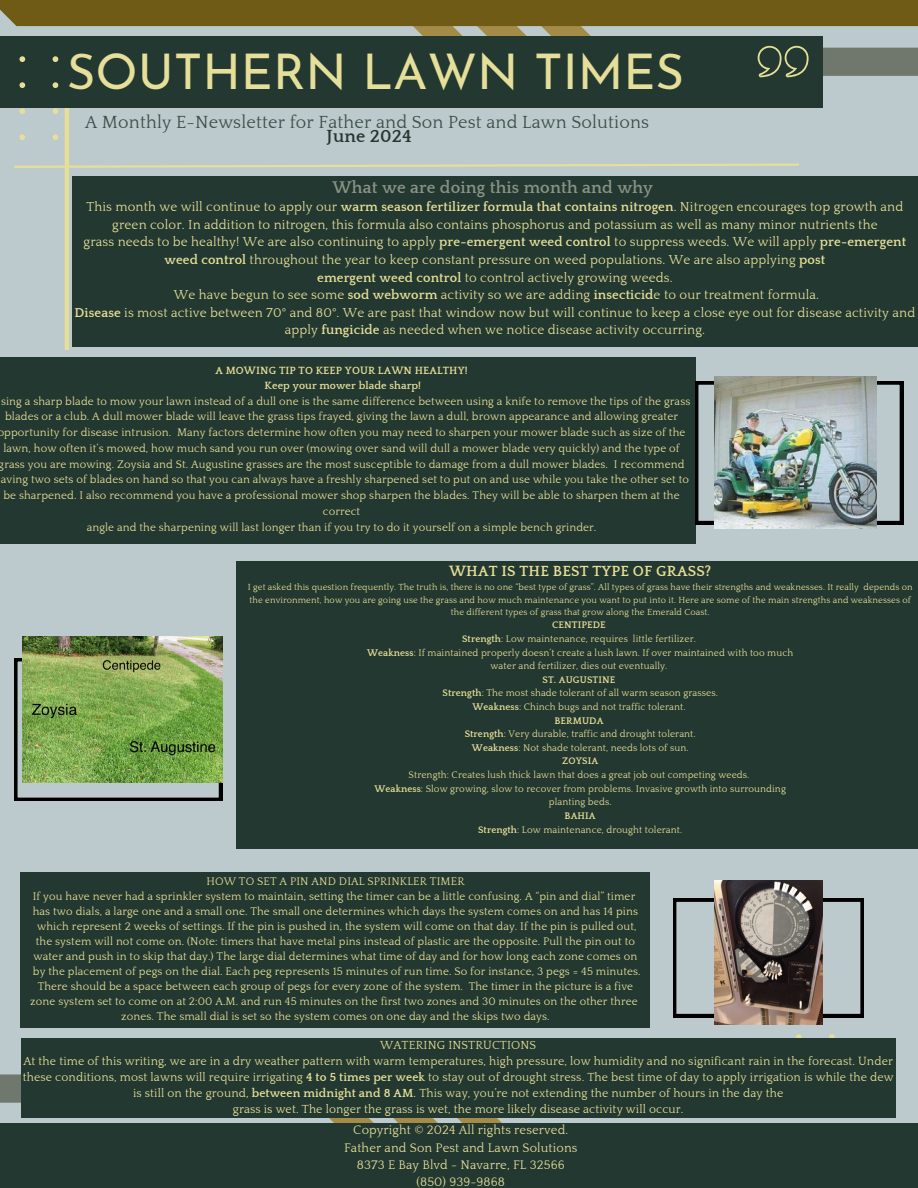
<style>
.page{position:relative;width:918px;height:1188px;background:#bcc9cd}
.page>*{position:absolute;margin:0;border:0;box-sizing:border-box;transform-origin:0 0}
.t1{font:49.2px "Josefin Sans";color:#e6df99}
.t2{font:18px/13.5px "Quattrocento";letter-spacing:.01em;color:#394f46;text-align:center}
.t3{font:700 17.1px "Quattrocento";letter-spacing:.01em;color:#899287}
.t4{font:700 15.15px "Quattrocento";letter-spacing:.01em;color:#e6df99}
.t5{font:13.2px/17.5px "Quattrocento";letter-spacing:.01em;color:#e6df99;text-align:center}
.t6{font:12.75px/17.1px "Quattrocento";letter-spacing:.01em;color:#e6df99;text-align:center}
.t7{font:12px/16px "Quattrocento";letter-spacing:.01em;color:#e6df99;text-align:center}
.t8{font:11.25px/15.8px "Quattrocento";letter-spacing:.01em;color:#e6df99;text-align:center}
.t9{font:700 10.8px/14.7px "Quattrocento";letter-spacing:.01em;color:#e6df99;text-align:center}
.t10{font:9.75px "Quattrocento";letter-spacing:.01em;color:#e6df99}
.t11{font:700 9.75px "Quattrocento";letter-spacing:.01em;color:#e6df99}
.t12{font:9.15px/12.1px "Quattrocento";letter-spacing:.01em;color:#e6df99;text-align:center}
.s1{font-weight:700;color:#233830}
.s2{font-weight:700}
</style>
<div class="page">
<svg style="left:0;top:1074px;width:560px;height:50px"></svg>
<div style="left:72px;top:176px;width:846px;height:171px;background:#233830"></div>
<div style="left:0;top:357px;width:695px;height:187px;background:#233830"></div>
<svg style="left:14px;top:658px;width:208px;height:143px"></svg>
<hr style="left:65px;top:36px;width:4px;height:314px;background:#e6df99">
<svg style="left:14px;top:162px;width:785px;height:7px"></svg>
<div style="left:236px;top:561px;width:682px;height:287px;background:#233830"></div>
<svg style="left:0;top:0;width:918px;height:140px"></svg>
<svg style="left:673px;top:899px;width:191px;height:118px"></svg>
<div style="left:21px;top:873px;width:629px;height:155px;background:#233830"></div>
<svg style="left:796px;top:1034px;width:38px;height:4px"></svg>
<div style="left:21px;top:1038px;width:875px;height:80px;background:#233830"></div>
<div style="left:0;top:1124px;width:918px;height:64px;background:#233830"></div>
<svg style="left:695px;top:381px;width:208px;height:143px"></svg>
<img style="left:714px;top:377px;width:162px;height:152px">
<img style="left:22px;top:636px;width:200px;height:147px">
<img style="left:715px;top:880px;width:108px;height:144px">
<h3 class="t1" style="left:67px;top:52px;width:619px">SOUTHERN LAWN TIMES</h3>
<p class="t2" style="left:85px;top:116px;width:566px">A Monthly E-Newsletter for Father and Son Pest and Lawn Solutions<br><span class="s1">June 2024</span></p>
<h4 class="t3" style="left:332px;top:178px;width:322px">What we are doing this month and why</h4>
<h4 class="t5" style="left:75px;top:199px;width:842px">This month we will continue to apply our <span class="s2">warm season fertilizer formula that contains nitrogen</span>. Nitrogen encourages top growth and green color. In addition to nitrogen, this formula also contains phosphorus and potassium as well as many minor nutrients the<br>grass needs to be healthy! We are also continuing to apply <span class="s2">pre-emergent weed control</span> to suppress weeds. We will apply <span class="s2">pre-emergent weed control</span> throughout the year to keep constant pressure on weed populations. We are also applying <span class="s2">post<br>emergent weed control</span> to control actively growing weeds.<br>We have begun to see some <span class="s2">sod webworm</span> activity so we are adding <span class="s2">insecticid</span>e to our treatment formula.<br><span class="s2">Disease</span> is most active between 70° and 80°. We are past that window now but will continue to keep a close eye out for disease activity and apply <span class="s2">fungicide</span> as needed when we notice disease activity occurring.</h4>
<p class="t9" style="left:215px;top:364px;width:254px">A MOWING TIP TO KEEP YOUR LAWN HEALTHY!<br>Keep your mower blade sharp!</p>
<p class="t8" style="left:-2px;top:393px;width:694px">sing a sharp blade to mow your lawn instead of a dull one is the same difference between using a knife to remove the tips of the grass blades or a club. A dull mower blade will leave the grass tips frayed, giving the lawn a dull, brown appearance and allowing greater opportunity for disease intrusion. Many factors determine how often you may need to sharpen your mower blade such as size of the lawn, how often it’s mowed, how much sand you run over (mowing over sand will dull a mower blade very quickly) and the type of grass you are mowing. Zoysia and St. Augustine grasses are the most susceptible to damage from a dull mower blades. I recommend aving two sets of blades on hand so that you can always have a freshly sharpened set to put on and use while you take the other set to be sharpened. I also recommend you have a professional mower shop sharpen the blades. They will be able to sharpen them at the correct<br>angle and the sharpening will last longer than if you try to do it yourself on a simple bench grinder.</p>
<h4 class="t4" style="left:449px;top:563px;width:264px">WHAT IS THE BEST TYPE OF GRASS?</h4>
<p class="t12" style="left:248px;top:582px;width:666px">I get asked this question frequently. The truth is, there is no one “best type of grass”. All types of grass have their strengths and weaknesses. It really depends on the environment, how you are going use the grass and how much maintenance you want to put into it. Here are some of the main strengths and weaknesses of the different types of grass that grow along the Emerald Coast.</p>
<p class="t11" style="left:552px;top:620px;width:55px">CENTIPEDE</p>
<p class="t10" style="left:462px;top:634px;width:235px"><span class="s2">Strength</span>: Low maintenance, requires little fertilizer.</p>
<p class="t10" style="left:367px;top:647px;width:428px"><span class="s2">Weakness</span>: If maintained properly doesn’t create a lush lawn. If over maintained with too much</p>
<p class="t10" style="left:491px;top:661px;width:178px">water and fertilizer, dies out eventually.</p>
<p class="t11" style="left:543px;top:674px;width:74px">ST. AUGUSTINE</p>
<p class="t10" style="left:443px;top:688px;width:277px"><span class="s2">Strength</span>: The most shade tolerant of all warm season grasses.</p>
<p class="t10" style="left:472px;top:702px;width:215px"><span class="s2">Weakness</span>: Chinch bugs and not traffic tolerant.</p>
<p class="t11" style="left:554px;top:715px;width:51px">BERMUDA</p>
<p class="t10" style="left:465px;top:729px;width:233px"><span class="s2">Strength</span>: Very durable, traffic and drought tolerant.</p>
<p class="t10" style="left:472px;top:743px;width:218px"><span class="s2">Weakness</span>: Not shade tolerant, needs lots of sun.</p>
<p class="t11" style="left:562px;top:756px;width:38px">ZOYSIA</p>
<p class="t10" style="left:409px;top:770px;width:342px">Strength: Creates lush thick lawn that does a great job out competing weeds.</p>
<p class="t10" style="left:374px;top:783px;width:413px"><span class="s2">Weakness</span>: Slow growing, slow to recover from problems. Invasive growth into surrounding</p>
<p class="t10" style="left:549px;top:797px;width:64px">planting beds.</p>
<p class="t11" style="left:565px;top:811px;width:33px">BAHIA</p>
<p class="t10" style="left:478px;top:824px;width:206px"><span class="s2">Strength</span>: Low maintenance, drought tolerant.</p>
<p class="t8" style="left:33px;top:874px;width:609px;line-height:15px">HOW TO SET A PIN AND DIAL SPRINKLER TIMER<br>If you have never had a sprinkler system to maintain, setting the timer can be a little confusing. A “pin and dial” timer has two dials, a large one and a small one. The small one determines which days the system comes on and has 14 pins which represent 2 weeks of settings. If the pin is pushed in, the system will come on that day. If the pin is pulled out, the system will not come on. (Note: timers that have metal pins instead of plastic are the opposite. Pull the pin out to water and push in to skip that day.) The large dial determines what time of day and for how long each zone comes on by the placement of pegs on the dial. Each peg represents 15 minutes of run time. So for instance, 3 pegs = 45 minutes.<br>There should be a space between each group of pegs for every zone of the system. The timer in the picture is a five</p>
<p class="t8" style="left:30px;top:994px;width:609px;line-height:15px">zone system set to come on at 2:00 A.M. and run 45 minutes on the first two zones and 30 minutes on the other three zones. The small dial is set so the system comes on one day and the skips two days.</p>
<h1 class="t7" style="left:23px;top:1038px;width:872px">WATERING INSTRUCTIONS<br>At the time of this writing, we are in a dry weather pattern with warm temperatures, high pressure, low humidity and no significant rain in the forecast. Under these conditions, most lawns will require irrigating <span class="s2">4 to 5 times per week</span> to stay out of drought stress. The best time of day to apply irrigation is while the dew is still on the ground, <span class="s2">between midnight and 8 AM</span>. This way, you’re not extending the number of hours in the day the<br>grass is wet. The longer the grass is wet, the more likely disease activity will occur.</h1>
<p class="t6" style="left:344px;top:1122px;width:235px">Copyright © 2024 All rights reserved.<br>Father and Son Pest and Lawn Solutions<br>8373 E Bay Blvd - Navarre, FL 32566 (850) 939-9868</p>
</div>
